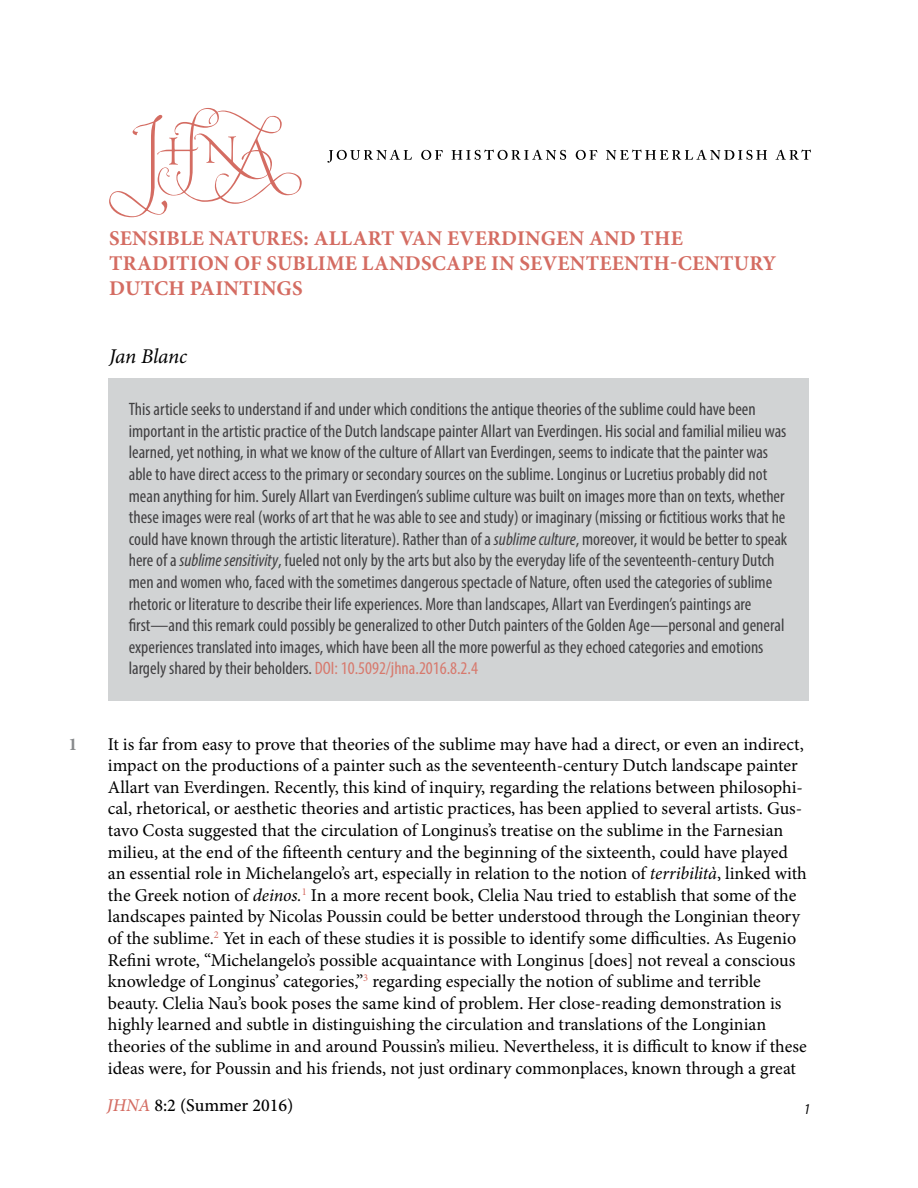
<style>
.page{position:relative;width:918px;height:1188px;background:#fff}
.page>*{position:absolute;margin:0;border:0;box-sizing:border-box;transform-origin:0 0}
.t1{font:700 21px/25.2px "Minion Pro";letter-spacing:.01em;color:#d46c62}
.t2{font:italic 21px "Minion Pro";letter-spacing:-.015em;color:#000}
.t3{font:18px/21.6px "Minion Pro";color:#000}
.t4{font:condensed 18px/21.6px "Myriad Pro";color:#414042}
.t5{font:500 18px "Minion Pro";color:#000}
.t6{font:700 18px "Minion Pro";color:#888a8c}
.t7{font:italic condensed 15px "Myriad Pro";color:#000}
.s1{font-style:italic}
.s2{color:#d7796d}
.s3{font-style:italic;color:#d46c62}
</style>
<div class="page">
<div style="left:109px;top:379px;width:700px;height:322px;background:#d1d3d4"></div>
<svg style="left:109px;top:108px;width:193px;height:109px"></svg>
<svg style="left:327px;top:150px;width:85px;height:13px"></svg>
<svg style="left:421px;top:150px;width:22px;height:10px"></svg>
<svg style="left:452px;top:150px;width:114px;height:10px"></svg>
<svg style="left:576px;top:150px;width:21px;height:10px"></svg>
<svg style="left:606px;top:150px;width:161px;height:10px"></svg>
<svg style="left:776px;top:150px;width:35px;height:10px"></svg>
<p class="t1" style="left:109px;top:225px;width:668px">SENSIBLE NATURES: ALLART VAN EVERDINGEN AND THE<br>TRADITION OF SUBLIME LANDSCAPE IN SEVENTEENTH-CENTURY<br>DUTCH PAINTINGS</p>
<p class="t2" style="left:109px;top:342px;width:80px">Jan Blanc</p>
<p class="t4" style="left:129px;top:398px;width:660px">This article seeks to understand if and under which conditions the antique theories of the sublime could have been important in the artistic practice of the Dutch landscape painter Allart van Everdingen. His social and familial milieu was learned, yet nothing, in what we know of the culture of Allart van Everdingen, seems to indicate that the painter was able to have direct access to the primary or secondary sources on the sublime. Longinus or Lucretius probably did not mean anything for him. Surely Allart van Everdingen’s sublime culture was built on images more than on texts, whether these images were real (works of art that he was able to see and study) or imaginary (missing or fictitious works that he could have known through the artistic literature). Rather than of a <span class="s1">sublime culture</span>, moreover, it would be better to speak here of a <span class="s1">sublime sensitivity</span>, fueled not only by the arts but also by the everyday life of the seventeenth-century Dutch men and women who, faced with the sometimes dangerous spectacle of Nature, often used the categories of sublime rhetoric or literature to describe their life experiences. More than landscapes, Allart van Everdingen’s paintings are first—and this remark could possibly be generalized to other Dutch painters of the Golden Age—personal and general experiences translated into images, which have been all the more powerful as they echoed categories and emotions largely shared by their beholders. <span class="s2">DOI: 10.5092/jhna.2016.8.2.4</span></p>
<p class="t6" style="left:69px;top:731px;width:10px">1</p>
<p class="t3" style="left:108px;top:733px;width:700px">It is far from easy to prove that theories of the sublime may have had a direct, or even an indirect, impact on the productions of a painter such as the seventeenth-century Dutch landscape painter Allart van Everdingen. Recently, this kind of inquiry, regarding the relations between philosophi&shy;cal, rhetorical, or aesthetic theories and artistic practices, has been applied to several artists. Gus&shy;tavo Costa suggested that the circulation of Longinus’s treatise on the sublime in the Farnesian milieu, at the end of the fifteenth century and the beginning of the sixteenth, could have played an essential role in Michelangelo’s art, especially in relation to the notion of <span class="s1">terribilità</span>, linked with the Greek notion of <span class="s1">deinos.</span><sup>1</sup> In a more recent book, Clelia Nau tried to establish that some of the landscapes painted by Nicolas Poussin could be better understood through the Longinian theory of the sublime.<sup>2</sup> Yet in each of these studies it is possible to identify some difficulties. As Eugenio Refini wrote, “Michelangelo’s possible acquaintance with Longinus [does] not reveal a conscious knowledge of Longinus’ categories,”<sup>3</sup> regarding especially the notion of sublime and terrible beauty. Clelia Nau’s book poses the same kind of problem. Her close-reading demonstration is highly learned and subtle in distinguishing the circulation and translations of the Longinian theories of the sublime in and around Poussin’s milieu. Nevertheless, it is difficult to know if these ideas were, for Poussin and his friends, not just ordinary commonplaces, known through a great</p>
<p class="t5" style="left:107px;top:1093px;width:188px"><span class="s3">JHNA</span> 8:2 (Summer 2016)</p>
<p class="t7" style="left:804px;top:1100px;width:7px">1</p>
</div>
